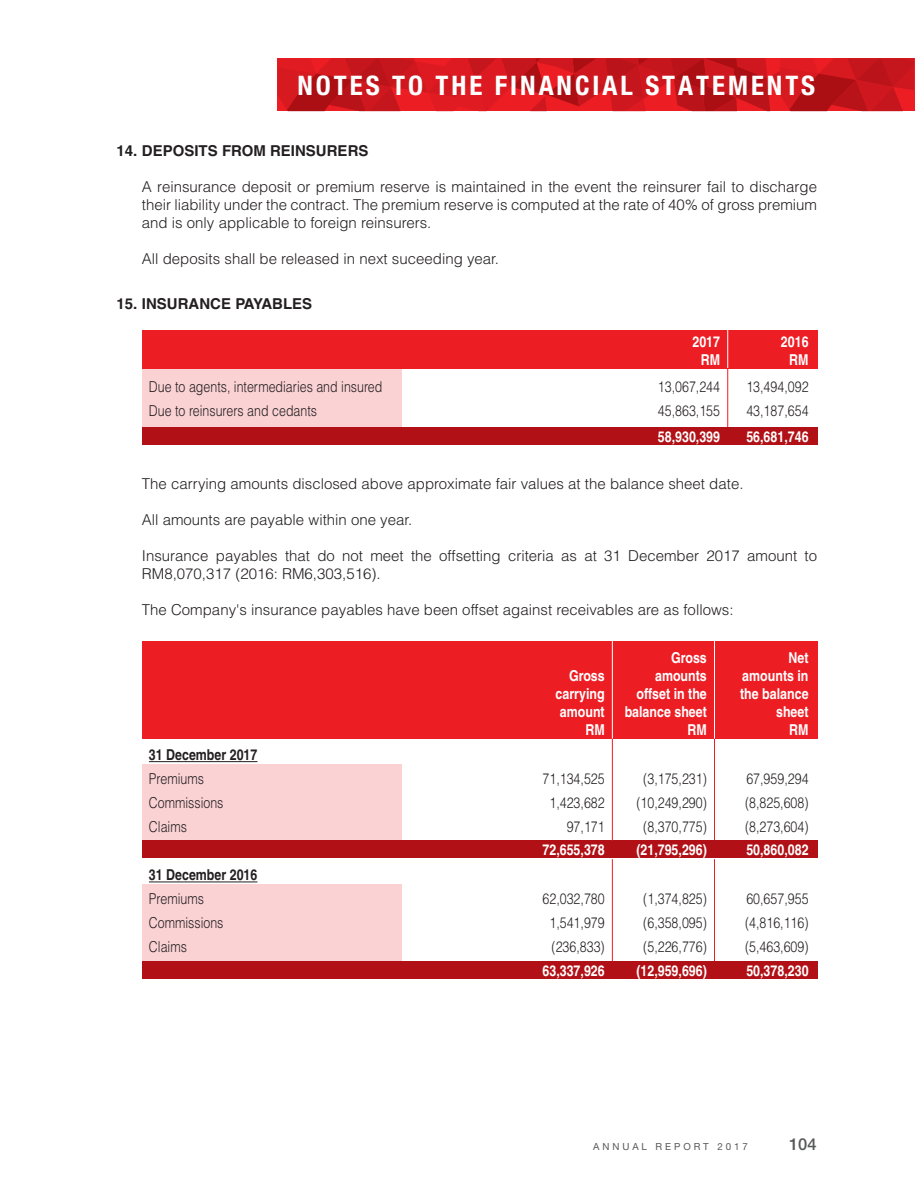
<style>
.page{position:relative;width:915px;height:1191px;background:#fff}
.page>*{position:absolute;margin:0;border:0;box-sizing:border-box;transform-origin:0 0}
.t1{font:700 condensed 27px "Helvetica Neue LT Pro";letter-spacing:.11em;color:#fff}
.t2{font:500 16.5px "Helvetica Neue LT Pro";color:#58595b}
.t3{font:300 15px/18px "Helvetica";color:#231f20;text-align:justify}
.t4{font:300 15px/24px "Helvetica";color:#231f20;scale:.83 1}
.t5{font:700 15px/18px "Helvetica";color:#fff;text-align:right;scale:.83 1}
.t6{font:700 15px "Helvetica";color:#231f20}
.t7{font:700 15px "Helvetica";color:#231f20;scale:.83 1}
.t8{font:300 15px "Helvetica";color:#fff;scale:.83 1}
.t9{font:9.75px "Helvetica Neue LT Pro";letter-spacing:.3em;color:#58595b}
</style>
<div class="page">
<div style="left:142px;top:330px;width:674px;height:38px;background:#ed1d24"></div>
<div style="left:142px;top:368px;width:259px;height:60px;background:#fbd2d4"></div>
<hr style="left:727px;top:330px;width:1px;height:38px;background:#fff">
<hr style="left:727px;top:368px;width:1px;height:60px;background:#ed1d24">
<div style="left:142px;top:428px;width:674px;height:17px;background:#b11116"></div>
<hr style="left:149px;top:761px;width:108px;height:1px;background:#231f20">
<div style="left:142px;top:641px;width:674px;height:98px;background:#ed1d24"></div>
<div style="left:142px;top:764px;width:259px;height:77px;background:#fbd2d4"></div>
<hr style="left:713px;top:641px;width:1px;height:98px;background:#fff">
<hr style="left:713px;top:739px;width:1px;height:102px;background:#ed1d24">
<div style="left:142px;top:841px;width:674px;height:17px;background:#b11116"></div>
<hr style="left:611px;top:641px;width:1px;height:98px;background:#fff">
<hr style="left:611px;top:739px;width:1px;height:102px;background:#ed1d24">
<hr style="left:149px;top:881px;width:108px;height:1px;background:#231f20">
<div style="left:142px;top:884px;width:259px;height:77px;background:#fbd2d4"></div>
<hr style="left:713px;top:859px;width:1px;height:102px;background:#ed1d24">
<div style="left:142px;top:961px;width:674px;height:17px;background:#b11116"></div>
<hr style="left:611px;top:859px;width:1px;height:102px;background:#ed1d24">
<svg style="left:277px;top:58px;width:637px;height:53px;background:#cc161d"></svg>
<h1 class="t1" style="left:297px;top:69px;width:519px">NOTES TO THE FINANCIAL STATEMENTS</h1>
<p class="t6" style="left:116px;top:142px;width:253px">14. DEPOSITS FROM REINSURERS</p>
<p class="t3" style="left:142px;top:178px;width:676px">A reinsurance deposit or premium reserve is maintained in the event the reinsurer fail to discharge their liability under the contract. The premium reserve is computed at the rate of 40% of gross premium and is only applicable to foreign reinsurers.</p>
<p class="t3" style="left:142px;top:250px;width:358px">All deposits shall be released in next suceeding year.</p>
<p class="t6" style="left:116px;top:294px;width:197px">15. INSURANCE PAYABLES</p>
<p class="t5" style="left:692px;top:332px;width:35px;text-align:center">2017<br>RM</p>
<p class="t4" style="left:149px;top:375px;width:283px">Due to agents, intermediaries and insured<br>Due to reinsurers and cedants</p>
<p class="t4" style="left:657px;top:375px;width:76px">13,067,244<br>45,863,155</p>
<p class="t5" style="left:657px;top:428px;width:76px">58,930,399</p>
<p class="t5" style="left:780px;top:332px;width:35px;text-align:center">2016<br>RM</p>
<p class="t4" style="left:746px;top:375px;width:76px">13,494,092<br>43,187,654</p>
<p class="t5" style="left:746px;top:428px;width:76px">56,681,746</p>
<p class="t8" style="left:804px;top:378px;width:6px">-</p>
<p class="t3" style="left:142px;top:474px;width:603px">The carrying amounts disclosed above approximate fair values at the balance sheet date.</p>
<p class="t3" style="left:142px;top:510px;width:272px">All amounts are payable within one year.</p>
<p class="t3" style="left:142px;top:546px;width:676px">Insurance payables that do not meet the offsetting criteria as at 31 December 2017 amount to<br>RM8,070,317 (2016: RM6,303,516).</p>
<p class="t3" style="left:142px;top:600px;width:593px">The Company's insurance payables have been offset against receivables are as follows:</p>
<p class="t5" style="left:624px;top:648px;width:100px">Gross amounts offset in the balance sheet<br>RM</p>
<p class="t5" style="left:740px;top:648px;width:84px">Net amounts in the balance sheet<br>RM</p>
<p class="t5" style="left:555px;top:666px;width:61px">Gross carrying amount<br>RM</p>
<p class="t4" style="left:542px;top:766px;width:76px;text-align:right">71,134,525<br>1,423,682<br>97,171</p>
<p class="t5" style="left:542px;top:840px;width:76px">72,655,378</p>
<p class="t5" style="left:746px;top:840px;width:76px">50,860,082</p>
<p class="t7" style="left:149px;top:745px;width:132px">31 December 2017</p>
<p class="t4" style="left:149px;top:766px;width:91px">Premiums<br>Commissions<br>Claims</p>
<p class="t4" style="left:636px;top:766px;width:86px;text-align:center">(3,175,231) (10,249,290) (8,370,775)</p>
<p class="t4" style="left:744px;top:766px;width:78px;text-align:justify">67,959,294 (8,825,608) (8,273,604)</p>
<p class="t5" style="left:636px;top:840px;width:86px">(21,795,296)</p>
<p class="t8" style="left:804px;top:773px;width:6px">-</p>
<p class="t7" style="left:149px;top:866px;width:132px">31 December 2016</p>
<p class="t4" style="left:149px;top:886px;width:91px">Premiums<br>Commissions<br>Claims</p>
<p class="t4" style="left:643px;top:886px;width:78px;text-align:justify">(1,374,825) (6,358,095) (5,226,776)</p>
<p class="t4" style="left:744px;top:886px;width:78px;text-align:justify">60,657,955 (4,816,116) (5,463,609)</p>
<p class="t5" style="left:636px;top:961px;width:86px">(12,959,696)</p>
<p class="t4" style="left:542px;top:886px;width:76px;text-align:center">62,032,780<br>1,541,979 (236,833)</p>
<p class="t5" style="left:542px;top:961px;width:76px">63,337,926</p>
<p class="t5" style="left:746px;top:961px;width:76px">50,378,230</p>
<p class="t8" style="left:804px;top:894px;width:6px">-</p>
<p class="t9" style="left:593px;top:1140px;width:156px">ANNUAL REPORT 2017</p>
<p class="t2" style="left:788px;top:1134px;width:29px">104</p>
</div>
